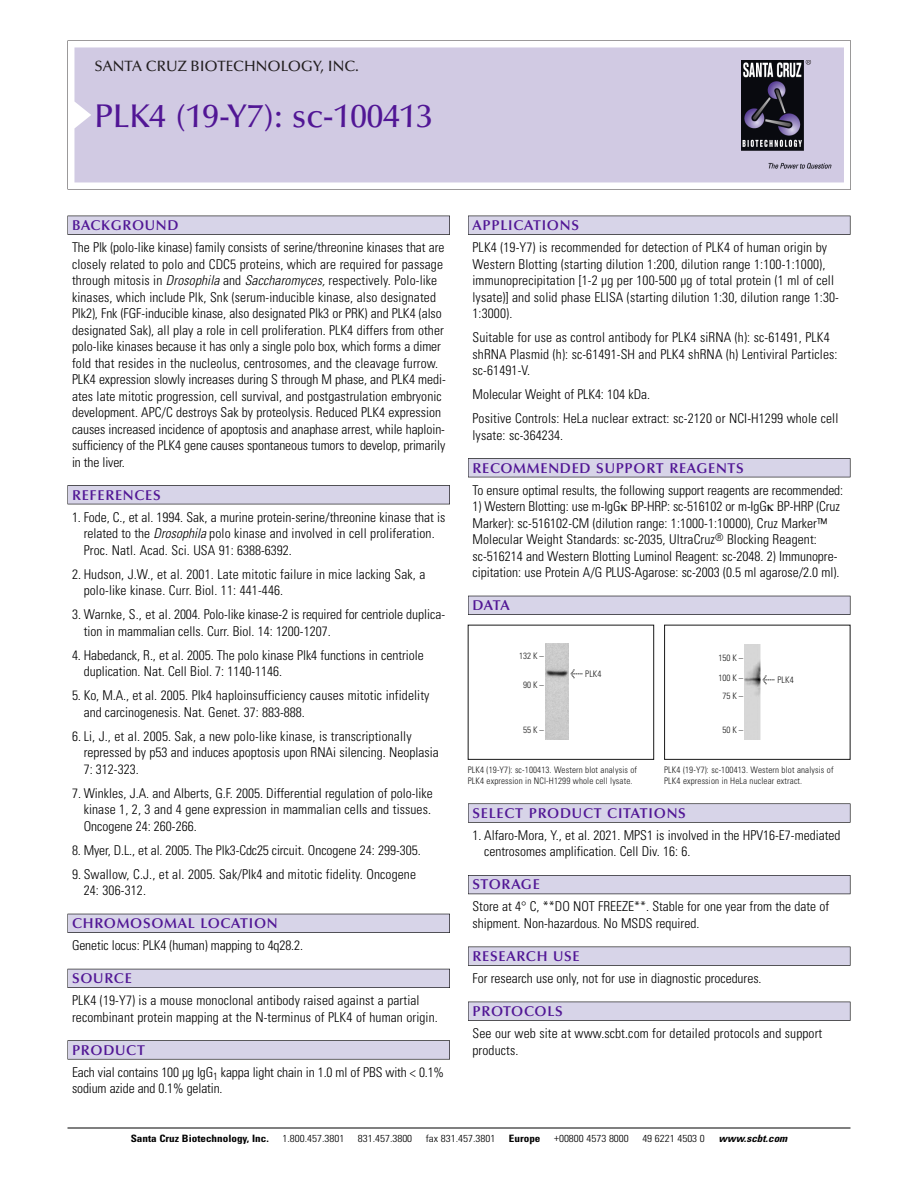
<style>
.page{position:relative;width:918px;height:1188px;background:#fff}
.page>*{position:absolute;margin:0;border:0;box-sizing:border-box;transform-origin:0 0}
.t1{font:500 33px "Optima";color:#511695}
.t2{font:500 15px "Optima";color:#231f20}
.t3{font:600 14.25px "Optima";letter-spacing:.05em;color:#511695}
.t4{font:300 condensed 13.5px/16.5px "Univers";color:#000}
.t5{font:300 condensed 10.2px "Univers";color:#000;scale:1.1 1}
.t6{font:700 condensed 10.2px "Univers";color:#000;scale:1.1 1}
.t7{font:italic 700 condensed 10.2px "Univers";color:#000;scale:1.1 1}
.t8{font:300 condensed 9px/10.5px "Univers";letter-spacing:.015em;color:#191919}
.s1{font-style:italic}
.s2{font-family:"Meta Plus";font-weight:400;font-stretch:normal;font-size:10.5px}
</style>
<div class="page">
<svg style="left:68px;top:40px;width:783px;height:149px"></svg>
<div style="left:74px;top:47px;width:770px;height:135px;background:#d1cae3"></div>
<img style="left:741px;top:60px;width:90px;height:108px">
<div style="left:68px;top:216px;width:382px;height:19px;background:#535256"></div>
<div style="left:68px;top:216px;width:381px;height:18px;background:#d7d4e8"></div>
<div style="left:68px;top:485px;width:382px;height:19px;background:#515155"></div>
<div style="left:68px;top:486px;width:381px;height:18px;background:#d7d4e8"></div>
<div style="left:68px;top:914px;width:382px;height:19px;background:#515057"></div>
<div style="left:68px;top:914px;width:381px;height:18px;background:#d7d4e8"></div>
<div style="left:68px;top:969px;width:382px;height:19px;background:#535259"></div>
<div style="left:68px;top:969px;width:381px;height:18px;background:#d7d4e8"></div>
<svg style="left:68px;top:1040px;width:382px;height:20px"></svg>
<div style="left:68px;top:1041px;width:381px;height:18px;background:#d7d4e8"></div>
<div style="left:468px;top:216px;width:382px;height:19px;background:#535256"></div>
<div style="left:468px;top:216px;width:382px;height:18px;background:#d7d4e8"></div>
<div style="left:468px;top:458px;width:382px;height:19px;background:#515155"></div>
<div style="left:468px;top:459px;width:382px;height:18px;background:#d7d4e8"></div>
<div style="left:468px;top:596px;width:382px;height:19px;background:#515057"></div>
<div style="left:468px;top:596px;width:382px;height:18px;background:#d7d4e8"></div>
<svg style="left:468px;top:803px;width:382px;height:20px"></svg>
<div style="left:468px;top:804px;width:382px;height:18px;background:#d7d4e8"></div>
<div style="left:468px;top:875px;width:382px;height:19px;background:#55545b"></div>
<div style="left:468px;top:876px;width:382px;height:18px;background:#d7d4e8"></div>
<div style="left:468px;top:947px;width:382px;height:19px;background:#545457"></div>
<div style="left:468px;top:947px;width:382px;height:18px;background:#d7d4e8"></div>
<div style="left:468px;top:1002px;width:382px;height:19px;background:#535256"></div>
<div style="left:468px;top:1002px;width:382px;height:18px;background:#d7d4e8"></div>
<hr style="left:68px;top:1128px;width:782px;height:1px;background:#000">
<div style="left:664px;top:625px;width:186px;height:135px;border:1px solid #191919"></div>
<img style="left:745px;top:644px;width:15px;height:95px">
<div style="left:468px;top:625px;width:186px;height:135px;border:1px solid #191919"></div>
<img style="left:545px;top:644px;width:23px;height:95px">
<p class="t2" style="left:94px;top:60px;width:266px">SANTA CRUZ BIOTECHNOLOGY, INC.</p>
<p class="t1" style="left:94px;top:102px;width:340px">PLK4 (19-Y7): sc-100413</p>
<p class="t3" style="left:72px;top:219px;width:108px">BACKGROUND</p>
<p class="t4" style="left:72px;top:240px;width:376px">The Plk (polo-like kinase) family consists of serine/threonine kinases that are closely related to polo and CDC5 proteins, which are required for passage through mitosis in <span class="s1">Drosophila</span> and <span class="s1">Saccharomyces,</span> respectively. Polo-like kinases, which include Plk, Snk (serum-inducible kinase, also designated Plk2), Fnk (FGF-inducible kinase, also designated Plk3 or PRK) and PLK4 (also designated Sak), all play a role in cell proliferation. PLK4 differs from other polo-like kinases because it has only a single polo box, which forms a dimer fold that resides in the nucleolus, centrosomes, and the cleavage furrow.<br>PLK4 expression slowly increases during S through M phase, and PLK4 medi&shy;ates late mitotic progression, cell survival, and postgastrulation embryonic development. APC/C destroys Sak by proteolysis. Reduced PLK4 expression causes increased incidence of apoptosis and anaphase arrest, while haploin&shy;sufficiency of the PLK4 gene causes spontaneous tumors to develop, primarily in the liver.</p>
<p class="t3" style="left:72px;top:489px;width:90px">REFERENCES</p>
<p class="t4" style="left:84px;top:510px;width:363px;text-indent:-12px">1. Fode, C., et al. 1994. Sak, a murine protein-serine/threonine kinase that is related to the <span class="s1">Drosophila</span>polo kinase and involved in cell proliferation.<br>Proc. Natl. Acad. Sci. USA 91: 6388-6392.</p>
<p class="t4" style="left:84px;top:567px;width:343px;text-indent:-12px">2. Hudson, J.W., et al. 2001. Late mitotic failure in mice lacking Sak, a polo-like kinase. Curr. Biol. 11: 441-446.</p>
<p class="t4" style="left:84px;top:607px;width:363px;text-indent:-12px">3. Warnke, S., et al. 2004. Polo-like kinase-2 is required for centriole duplica&shy;tion in mammalian cells. Curr. Biol. 14: 1200-1207.</p>
<p class="t4" style="left:84px;top:648px;width:342px;text-indent:-12px">4. Habedanck, R., et al. 2005. The polo kinase Plk4 functions in centriole duplication. Nat. Cell Biol. 7: 1140-1146.</p>
<p class="t4" style="left:84px;top:688px;width:347px;text-indent:-12px">5. Ko, M.A., et al. 2005. Plk4 haploinsufficiency causes mitotic infidelity and carcinogenesis. Nat. Genet. 37: 883-888.</p>
<p class="t4" style="left:84px;top:729px;width:356px;text-indent:-12px">6. Li, J., et al. 2005. Sak, a new polo-like kinase, is transcriptionally repressed by p53 and induces apoptosis upon RNAi silencing. Neoplasia<br>7: 312-323.</p>
<p class="t4" style="left:84px;top:786px;width:351px;text-indent:-12px">7. Winkles, J.A. and Alberts, G.F. 2005. Differential regulation of polo-like kinase 1, 2, 3 and 4 gene expression in mammalian cells and tissues.<br>Oncogene 24: 260-266.</p>
<p class="t4" style="left:72px;top:843px;width:350px">8. Myer, D.L., et al. 2005. The Plk3-Cdc25 circuit. Oncogene 24: 299-305.</p>
<p class="t4" style="left:84px;top:867px;width:334px;text-indent:-12px">9. Swallow, C.J., et al. 2005. Sak/Plk4 and mitotic fidelity. Oncogene<br>24: 306-312.</p>
<p class="t3" style="left:72px;top:917px;width:207px">CHROMOSOMAL LOCATION</p>
<p class="t4" style="left:72px;top:939px;width:233px">Genetic locus: PLK4 (human) mapping to 4q28.2.</p>
<p class="t3" style="left:72px;top:972px;width:61px">SOURCE</p>
<p class="t4" style="left:72px;top:994px;width:367px">PLK4 (19-Y7) is a mouse monoclonal antibody raised against a partial recombinant protein mapping at the N-terminus of PLK4 of human origin.</p>
<p class="t3" style="left:72px;top:1044px;width:74px">PRODUCT</p>
<p class="t4" style="left:72px;top:1065px;width:374px">Each vial contains 100 µg IgG<sub>1</sub> kappa light chain in 1.0 ml of PBS with &lt; 0.1% sodium azide and 0.1% gelatin.</p>
<p class="t3" style="left:473px;top:219px;width:108px">APPLICATIONS</p>
<p class="t4" style="left:473px;top:240px;width:368px">PLK4 (19-Y7) is recommended for detection of PLK4 of human origin by Western Blotting (starting dilution 1:200, dilution range 1:100-1:1000), immunoprecipitation [1-2 µg per 100-500 µg of total protein (1 ml of cell lysate)] and solid phase ELISA (starting dilution 1:30, dilution range 1:30- 1:3000).</p>
<p class="t4" style="left:473px;top:330px;width:366px">Suitable for use as control antibody for PLK4 siRNA (h): sc-61491, PLK4 shRNA Plasmid (h): sc-61491-SH and PLK4 shRNA (h) Lentiviral Particles: sc-61491-V.</p>
<p class="t4" style="left:473px;top:387px;width:179px">Molecular Weight of PLK4: 104 kDa.</p>
<p class="t4" style="left:473px;top:411px;width:367px">Positive Controls: HeLa nuclear extract: sc-2120 or NCI-H1299 whole cell lysate: sc-364234.</p>
<p class="t3" style="left:473px;top:462px;width:273px">RECOMMENDED SUPPORT REAGENTS</p>
<p class="t4" style="left:473px;top:483px;width:372px">To ensure optimal results, the following support reagents are recommended:</p>
<p class="t4" style="left:473px;top:499px;width:369px">1) Western Blotting: use m-IgG BP-HRP: sc-516102 or m-IgG BP-HRP (Cruz Marker): sc-516102-CM (dilution range: 1:1000-1:10000), Cruz Marker™ Molecular Weight Standards: sc-2035, UltraCruz<sup>®</sup> Blocking Reagent: sc-516214 and Western Blotting Luminol Reagent: sc-2048. 2) Immunopre&shy;cipitation: use Protein A/G PLUS-Agarose: sc-2003 (0.5 ml agarose/2.0 ml).</p>
<p class="t3" style="left:473px;top:599px;width:39px">DATA</p>
<p class="t8" style="left:519px;top:652px;width:26px">132 K –</p>
<p class="t8" style="left:523px;top:680px;width:22px">90 K –</p>
<p class="t8" style="left:523px;top:725px;width:22px">55 K –</p>
<p class="t8" style="left:571px;top:669px;width:33px"><span class="s2">&lt;</span> PLK4</p>
<p class="t8" style="left:468px;top:766px;width:171px">PLK4 (19-Y7): sc-100413. Western blot analysis of<br>PLK4 expression in NCI-H1299 whole cell lysate.</p>
<p class="t8" style="left:719px;top:653px;width:26px">150 K –</p>
<p class="t8" style="left:719px;top:669px;width:26px;line-height:18.5px;text-align:center">100 K –<br>75 K –</p>
<p class="t8" style="left:723px;top:726px;width:22px">50 K –</p>
<p class="t8" style="left:763px;top:676px;width:33px"><span class="s2">&lt;</span> PLK4</p>
<p class="t8" style="left:664px;top:766px;width:171px">PLK4 (19-Y7): sc-100413. Western blot analysis of<br>PLK4 expression in HeLa nuclear extract.</p>
<p class="t3" style="left:473px;top:807px;width:215px">SELECT PRODUCT CITATIONS</p>
<p class="t4" style="left:484px;top:828px;width:358px;text-indent:-12px">1. Alfaro-Mora, Y., et al. 2021. MPS1 is involved in the HPV16-E7-mediated centrosomes amplification. Cell Div. 16: 6.</p>
<p class="t3" style="left:473px;top:879px;width:69px">STORAGE</p>
<p class="t4" style="left:473px;top:900px;width:358px">Store at 4° C, **DO NOT FREEZE**. Stable for one year from the date of shipment. Non-hazardous. No MSDS required.</p>
<p class="t3" style="left:473px;top:950px;width:109px">RESEARCH USE</p>
<p class="t4" style="left:473px;top:971px;width:291px">For research use only, not for use in diagnostic procedures.</p>
<p class="t3" style="left:473px;top:1005px;width:92px">PROTOCOLS</p>
<p class="t4" style="left:473px;top:1026px;width:351px">See our web site at www.scbt.com for detailed protocols and support products.</p>
<p class="t6" style="left:131px;top:1135px;width:127px">Santa Cruz Biotechnology, Inc.</p>
<p class="t5" style="left:282px;top:1135px;width:58px">1.800.457.3801</p>
<p class="t5" style="left:358px;top:1135px;width:51px">831.457.3800</p>
<p class="t5" style="left:426px;top:1135px;width:65px">fax 831.457.3801</p>
<p class="t6" style="left:509px;top:1135px;width:30px">Europe</p>
<p class="t5" style="left:554px;top:1135px;width:69px">+00800 4573 8000</p>
<p class="t5" style="left:642px;top:1135px;width:58px">49 6221 4503 0</p>
<p class="t7" style="left:719px;top:1135px;width:66px">www.scbt.com</p>
</div>
